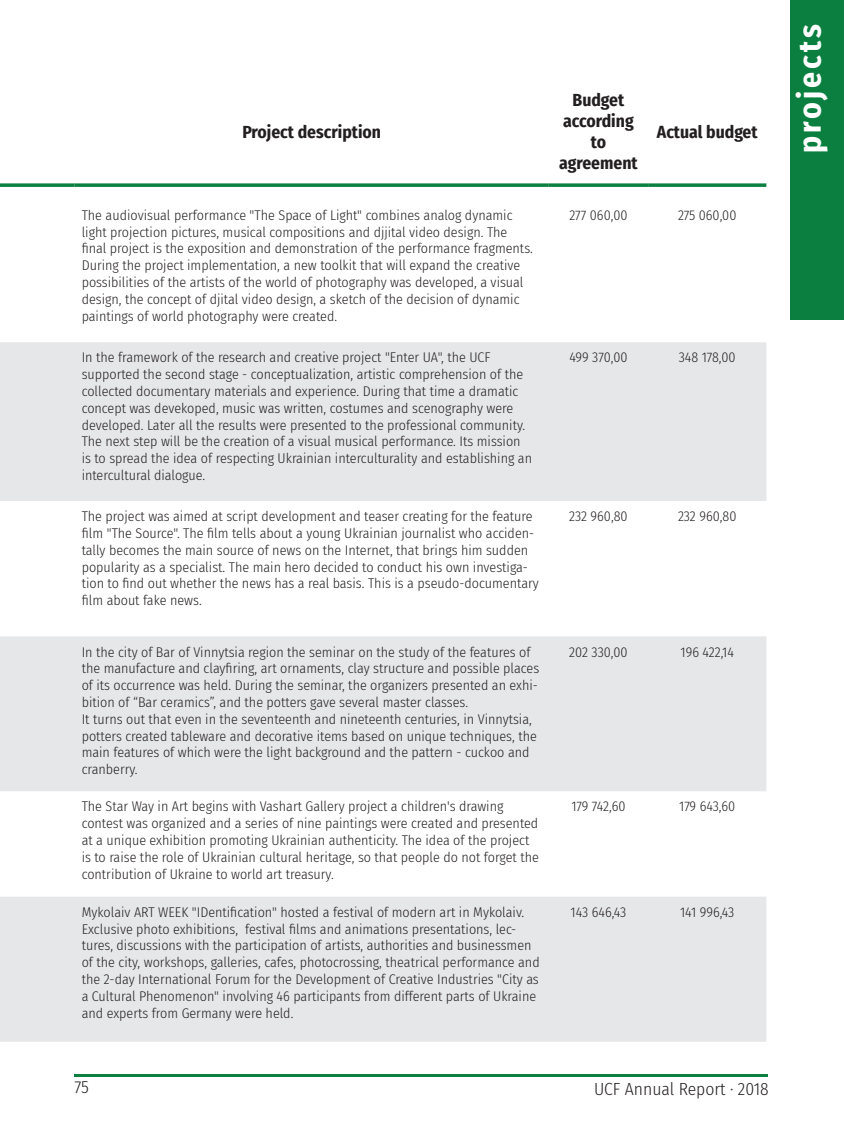
<style>
.page{position:relative;width:844px;height:1141px;background:#fff}
.page>*{position:absolute;margin:0;border:0;box-sizing:border-box;transform-origin:0 0}
.t1{font:700 31.5px "Fira Sans Condensed";letter-spacing:.1em;color:#fff}
.t2{font:700 17.5px/21px "Fira Sans Condensed";color:#231f20;text-align:center}
.t3{font:300 17.5px "Fira Sans Condensed";color:#231f20}
.t4{font:300 14px/16.8px "Fira Sans Condensed";color:#231f20}
</style>
<div class="page">
<hr style="left:74px;top:1074px;width:693px;height:2px;background:#0a7f3f">
<div style="left:790px;top:0;width:53px;height:319px;background:#0a7f3f"></div>
<div style="left:0;top:342px;width:766px;height:159px;background:#e6e7e9"></div>
<svg style="left:0;top:636px;width:766px;height:406px;fill:#e6e7e9"></svg>
<svg style="left:0;top:183px;width:75px;height:4px"></svg>
<svg style="left:75px;top:183px;width:473px;height:4px;background:#288e56"></svg>
<svg style="left:548px;top:183px;width:100px;height:4px"></svg>
<svg style="left:648px;top:183px;width:118px;height:4px"></svg>
<p class="t2" style="left:242px;top:120px;width:140px">Project description</p>
<p class="t2" style="left:559px;top:89px;width:80px">Budget according to agreement</p>
<p class="t2" style="left:656px;top:120px;width:102px">Actual budget</p>
<p class="t4" style="left:82px;top:207px;width:452px">The audiovisual performance "The Space of Light" combines analog dynamic light projection pictures, musical compositions and djjital video design. The final project is the exposition and demonstration of the performance fragments.<br>During the project implementation, a new toolkit that will expand the creative possibilities of the artists of the world of photography was developed, a visual design, the concept of djital video design, a sketch of the decision of dynamic paintings of world photography were created.</p>
<p class="t4" style="left:569px;top:207px;width:60px">277 060,00</p>
<p class="t4" style="left:677px;top:207px;width:60px">275 060,00</p>
<p class="t4" style="left:82px;top:349px;width:452px">In the framework of the research and creative project "Enter UA", the UCF supported the second stage - conceptualization, artistic comprehension of the collected documentary materials and experience. During that time a dramatic concept was devekoped, music was written, costumes and scenography were developed. Later all the results were presented to the professional community.<br>The next step will be the creation of a visual musical performance. Its mission is to spread the idea of respecting Ukrainian interculturality and establishing an intercultural dialogue.</p>
<p class="t4" style="left:569px;top:349px;width:60px">499 370,00</p>
<p class="t4" style="left:678px;top:349px;width:58px">348 178,00</p>
<p class="t4" style="left:82px;top:508px;width:458px">The project was aimed at script development and teaser creating for the feature film "The Source". The film tells about a young Ukrainian journalist who acciden&shy;tally becomes the main source of news on the Internet, that brings him sudden popularity as a specialist. The main hero decided to conduct his own investiga&shy;tion to find out whether the news has a real basis. This is a pseudo-documentary film about fake news.</p>
<p class="t4" style="left:569px;top:508px;width:60px">232 960,80</p>
<p class="t4" style="left:677px;top:508px;width:60px">232 960,80</p>
<p class="t4" style="left:82px;top:643px;width:459px">In the city of Bar of Vinnytsia region the seminar on the study of the features of the manufacture and clayfiring, art ornaments, clay structure and possible places of its occurrence was held. During the seminar, the organizers presented an exhi&shy;bition of “Bar ceramics”, and the potters gave several master classes.<br>It turns out that even in the seventeenth and nineteenth centuries, in Vinnytsia, potters created tableware and decorative items based on unique techniques, the main features of which were the light background and the pattern - cuckoo and cranberry.</p>
<p class="t4" style="left:569px;top:643px;width:60px">202 330,00</p>
<p class="t4" style="left:680px;top:643px;width:55px">196 422,14</p>
<p class="t4" style="left:82px;top:798px;width:458px">The Star Way in Art begins with Vashart Gallery project a children's drawing contest was organized and a series of nine paintings were created and presented at a unique exhibition promoting Ukrainian authenticity. The idea of the project is to raise the role of Ukrainian cultural heritage, so that people do not forget the contribution of Ukraine to world art treasury.</p>
<p class="t4" style="left:571px;top:798px;width:56px">179 742,60</p>
<p class="t4" style="left:679px;top:798px;width:58px">179 643,60</p>
<p class="t4" style="left:82px;top:903px;width:459px">Mykolaiv ART WEEK "IDentification" hosted a festival of modern art in Mykolaiv.<br>Exclusive photo exhibitions, festival films and animations presentations, lec&shy;tures, discussions with the participation of artists, authorities and businessmen of the city, workshops, galleries, cafes, photocrossing, theatrical performance and the 2-day International Forum for the Development of Creative Industries "City as a Cultural Phenomenon" involving 46 participants from different parts of Ukraine and experts from Germany were held.</p>
<p class="t4" style="left:570px;top:903px;width:57px">143 646,43</p>
<p class="t4" style="left:680px;top:903px;width:56px">141 996,43</p>
<p class="t3" style="left:74px;top:1074px;width:16px">75</p>
<p class="t3" style="left:594px;top:1077px;width:176px">UCF Annual Report · 2018</p>
<h1 class="t1" style="left:783px;top:153px;width:131px;rotate:-90deg">projects</h1>
</div>
